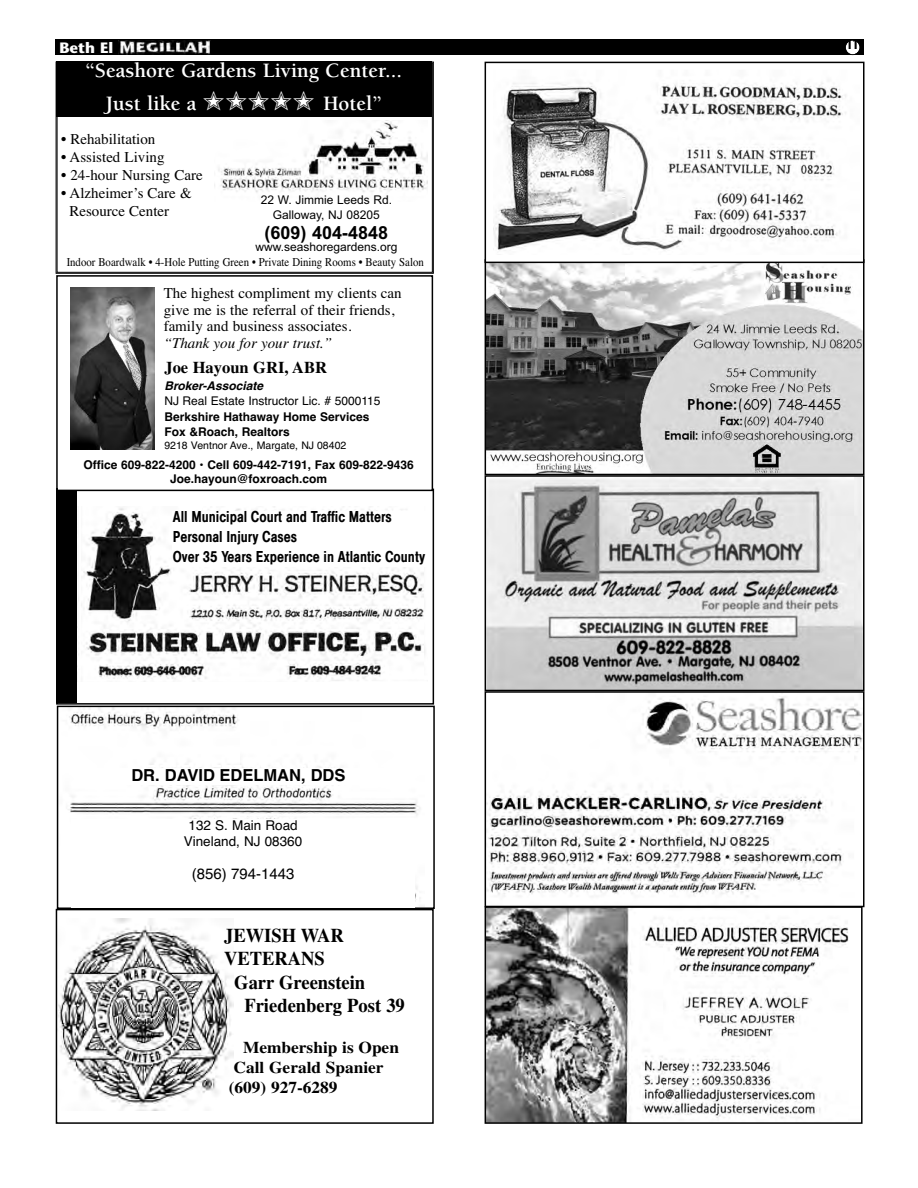
<style>
.page{position:relative;width:918px;height:1188px;background:#fff}
.page>*{position:absolute;margin:0;border:0;box-sizing:border-box;transform-origin:0 0}
.t1{font:700 21px/32.5px "Berkeley";color:#fff;text-align:center}
.t2{font:700 19.5px "Times";color:#000;scale:.95 1}
.t3{font:700 18px "Arial";color:#000}
.t4{font:16.5px/19.8px "Helvetica Medium Condensed Plain";color:#000;scale:.95 1}
.t5{font:700 16.5px/19.8px "Times";color:#000;scale:1.05 1}
.t6{font:700 16.5px "Helvetica";color:#000}
.t7{font:700 16.5px "Times";color:#000}
.t8{font:15px/16.5px "Times";color:#000}
.t9{font:italic 15px "Times";color:#000}
.t10{font:15px "Helvetica";color:#000}
.t11{font:700 15px "Stone Sans";color:#fff}
.t12{font:13.5px/16.2px "Helvetica";color:#000;text-align:center}
.t13{font:700 13.5px "Stone Sans";color:#000;scale:.7 1}
.t14{font:700 12px/14.4px "Helvetica";color:#000}
.t15{font:12px "Times";color:#000;scale:.9 1}
.t16{font:12px/15px "Arial";color:#000;text-align:center}
.t17{font:12px "Helvetica";color:#000}
.t18{font:italic 700 12px "Helvetica";color:#000}
.t19{font:10.5px "Helvetica";color:#000}
</style>
<div class="page">
<div style="left:56px;top:40px;width:808px;height:15px;background:#000"></div>
<img style="left:119px;top:41px;width:91px;height:13px">
<div style="left:846px;top:40px;width:14px;height:14px;background:#fff;border-radius:50%"></div>
<div style="left:845px;top:40px;width:15px;height:15px;border:2px solid #000;border-radius:50%"></div>
<img style="left:488px;top:263px;width:374px;height:209px">
<div style="left:485px;top:259px;width:380px;height:216px;border:2px solid #000"></div>
<div style="left:57px;top:62px;width:375px;height:55px;background:#000"></div>
<img style="left:218px;top:120px;width:209px;height:73px">
<div style="left:56px;top:489px;width:378px;height:216px;border:2px solid #000"></div>
<img style="left:76px;top:506px;width:349px;height:176px">
<div style="left:56px;top:489px;width:20px;height:214px;background:#000"></div>
<img style="left:68px;top:709px;width:352px;height:193px">
<div style="left:57px;top:706px;width:378px;height:203px;border:2px solid #000"></div>
<div style="left:486px;top:63px;width:377px;height:199px;background:#fff"></div>
<img style="left:493px;top:83px;width:353px;height:168px">
<div style="left:485px;top:62px;width:380px;height:201px;border:2px solid #000"></div>
<img style="left:488px;top:909px;width:361px;height:212px">
<div style="left:485px;top:906px;width:378px;height:218px;border:2px solid #000"></div>
<div style="left:77px;top:768px;width:323px;height:16px;background:#fff"></div>
<div style="left:72px;top:819px;width:343px;height:89px;background:#fff"></div>
<div style="left:173px;top:511px;width:254px;height:55px;background:#fff"></div>
<img style="left:59px;top:918px;width:174px;height:192px">
<div style="left:56px;top:909px;width:378px;height:215px;border:2px solid #000"></div>
<img style="left:488px;top:478px;width:374px;height:210px">
<div style="left:485px;top:475px;width:380px;height:216px;border:2px solid #000"></div>
<img style="left:488px;top:696px;width:374px;height:201px">
<div style="left:485px;top:691px;width:380px;height:216px;border:2px solid #000"></div>
<div style="left:56px;top:275px;width:377px;height:216px;border:2px solid #000"></div>
<img style="left:71px;top:287px;width:84px;height:162px">
<p class="t11" style="left:60px;top:42px;width:55px">Beth El</p>
<p class="t13" style="left:847px;top:40px;width:19px">11</p>
<h1 class="t1" style="left:86px;top:56px;width:318px">“Seashore Gardens Living Center...<br>Just like a ✭✭✭✭✭ Hotel”</h1>
<p class="t8" style="left:61px;top:133px;width:96px">• Rehabilitation</p>
<p class="t8" style="left:61px;top:151px;width:105px">• Assisted Living</p>
<p class="t8" style="left:61px;top:169px;width:143px">• 24-hour Nursing Care</p>
<p class="t8" style="left:69px;top:186px;width:124px;line-height:18px;text-indent:-8px">• Alzheimer’s Care &amp;<br>Resource Center</p>
<p class="t16" style="left:261px;top:193px;width:133px">22 W. Jimmie Leeds Rd.<br>Galloway, NJ 08205</p>
<p class="t3" style="left:265px;top:226px;width:125px">(609) 404-4848</p>
<p class="t16" style="left:255px;top:240px;width:144px">www.seashoregardens.org</p>
<p class="t15" style="left:67px;top:258px;width:398px">Indoor Boardwalk • 4-Hole Putting Green • Private Dining Rooms • Beauty Salon</p>
<p class="t8" style="left:164px;top:287px;width:240px">The highest compliment my clients can give me is the referral of their friends, family and business associates.</p>
<p class="t9" style="left:164px;top:337px;width:170px">“Thank you for your trust.”</p>
<p class="t7" style="left:164px;top:361px;width:164px">Joe Hayoun GRI, ABR</p>
<p class="t18" style="left:164px;top:382px;width:103px">Broker-Associate</p>
<p class="t17" style="left:164px;top:396px;width:218px">NJ Real Estate Instructor Lic. # 5000115</p>
<p class="t14" style="left:164px;top:411px;width:207px">Berkshire Hathaway Home Services<br>Fox &amp;Roach, Realtors</p>
<p class="t19" style="left:164px;top:442px;width:183px">9218 Ventnor Ave., Margate, NJ 08402</p>
<p class="t14" style="left:84px;top:458px;width:332px;text-align:center">Office 609-822-4200 • Cell 609-442-7191, Fax 609-822-9436<br>Joe.hayoun@foxroach.com</p>
<p class="t4" style="left:173px;top:508px;width:267px">All Municipal Court and Traffic Matters<br>Personal Injury Cases<br>Over 35 Years Experience in Atlantic County</p>
<p class="t6" style="left:131px;top:769px;width:216px">DR. DAVID EDELMAN, DDS</p>
<p class="t12" style="left:184px;top:818px;width:120px">132 S. Main Road<br>Vineland, NJ 08360</p>
<p class="t10" style="left:192px;top:869px;width:104px">(856) 794-1443</p>
<h2 class="t2" style="left:224px;top:928px;width:128px">JEWISH WAR</h2>
<h2 class="t2" style="left:224px;top:952px;width:108px">VETERANS</h2>
<h2 class="t2" style="left:234px;top:975px;width:139px">Garr Greenstein</h2>
<h2 class="t2" style="left:244px;top:999px;width:170px">Friedenberg Post 39</h2>
<p class="t5" style="left:229px;top:1039px;width:164px;text-indent:14px">Membership is Open<br>Call Gerald Spanier (609) 927-6289</p>
</div>
